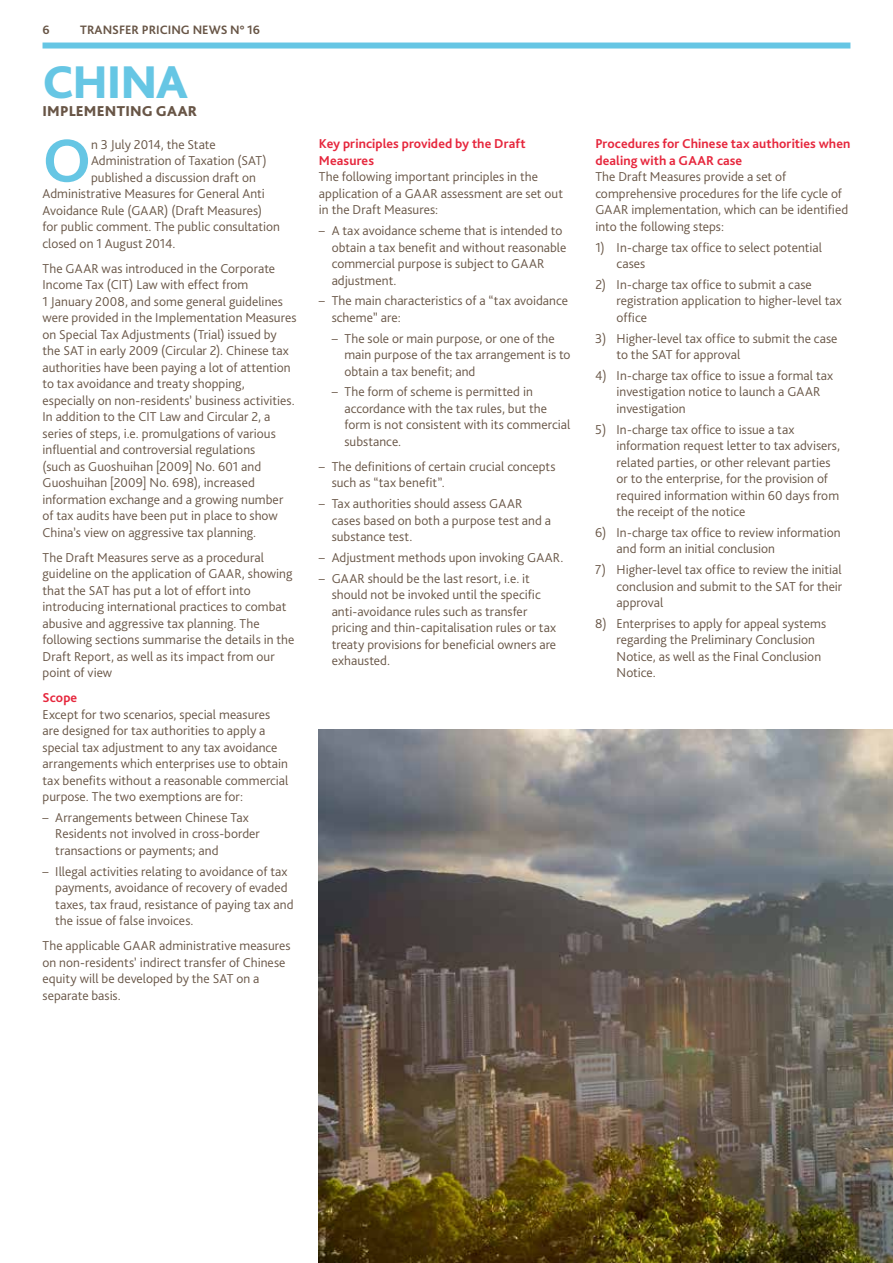
<style>
.page{position:relative;width:893px;height:1263px;background:#fff}
.page>*{position:absolute;margin:0;border:0;box-sizing:border-box;transform-origin:0 0}
.t1{font:700 63.6px "Bliss Pro";color:#66c6e4}
.t2{font:800 48px "Bliss Pro";letter-spacing:-.025em;color:#66c6e4}
.t3{font:800 15px "Bliss Pro";letter-spacing:.015em;color:#685546}
.t4{font:300 13.5px/16.5px "Bliss Pro";letter-spacing:.005em;color:#685546}
.t5{font:700 13.5px/16.5px "Bliss Pro";letter-spacing:.005em;color:#e6263c}
.t6{font:700 12.75px "Bliss Pro";color:#685546}
</style>
<div class="page">
<div style="left:43px;top:43px;width:807px;height:6px;background:#66c6e4"></div>
<img style="left:319px;top:730px;width:574px;height:533px">
<p class="t6" style="left:43px;top:22px;width:9px">6</p>
<p class="t6" style="left:80px;top:22px;width:181px">TRANSFER PRICING NEWS N° 16</p>
<h2 class="t2" style="left:43px;top:52px;width:147px">CHINA</h2>
<p class="t3" style="left:43px;top:102px;width:156px">IMPLEMENTING GAAR</p>
<h1 class="t1" style="left:43px;top:121px;width:50px">O</h1>
<p class="t4" style="left:91px;top:136px;width:126px">n 3 July 2014, the State</p>
<p class="t4" style="left:91px;top:152px;width:177px">Administration of Taxation (SAT)</p>
<p class="t4" style="left:91px;top:169px;width:167px">published a discussion draft on</p>
<p class="t4" style="left:43px;top:185px;width:224px">Administrative Measures for General Anti</p>
<p class="t4" style="left:43px;top:202px;width:221px">Avoidance Rule (GAAR) (Draft Measures)</p>
<p class="t4" style="left:43px;top:218px;width:239px">for public comment. The public consultation</p>
<p class="t4" style="left:43px;top:235px;width:134px">closed on 1 August 2014.</p>
<p class="t4" style="left:43px;top:260px;width:255px">The GAAR was introduced in the Corporate Income Tax (CIT) Law with effect from<br>1 January 2008, and some general guidelines were provided in the Implementation Measures on Special Tax Adjustments (Trial) issued by the SAT in early 2009 (Circular 2). Chinese tax authorities have been paying a lot of attention to tax avoidance and treaty shopping, especially on non-residents’ business activities.<br>In addition to the CIT Law and Circular 2, a series of steps, i.e. promulgations of various influential and controversial regulations<br>(such as Guoshuihan [2009] No. 601 and Guoshuihan [2009] No. 698), increased information exchange and a growing number of tax audits have been put in place to show China’s view on aggressive tax planning.</p>
<p class="t4" style="left:43px;top:548px;width:253px">The Draft Measures serve as a procedural guideline on the application of GAAR, showing that the SAT has put a lot of effort into introducing international practices to combat abusive and aggressive tax planning. The following sections summarise the details in the Draft Report, as well as its impact from our point of view</p>
<p class="t5" style="left:43px;top:689px;width:36px">Scope</p>
<p class="t4" style="left:43px;top:705px;width:247px">Except for two scenarios, special measures are designed for tax authorities to apply a special tax adjustment to any tax avoidance arrangements which enterprises use to obtain tax benefits without a reasonable commercial purpose. The two exemptions are for:</p>
<p class="t4" style="left:55px;top:809px;width:206px;text-indent:-13px">– Arrangements between Chinese Tax<br>Residents not involved in cross-border transactions or payments; and</p>
<p class="t4" style="left:55px;top:862px;width:240px;text-indent:-13px">– Illegal activities relating to avoidance of tax payments, avoidance of recovery of evaded taxes, tax fraud, resistance of paying tax and the issue of false invoices.</p>
<p class="t4" style="left:43px;top:937px;width:250px">The applicable GAAR administrative measures on non-residents’ indirect transfer of Chinese equity will be developed by the SAT on a separate basis.</p>
<p class="t5" style="left:319px;top:135px;width:208px">Key principles provided by the Draft<br>Measures</p>
<p class="t4" style="left:319px;top:168px;width:246px">The following important principles in the application of a GAAR assessment are set out in the Draft Measures:</p>
<p class="t4" style="left:332px;top:222px;width:236px;text-indent:-13px">– A tax avoidance scheme that is intended to obtain a tax benefit and without reasonable commercial purpose is subject to GAAR adjustment.</p>
<p class="t4" style="left:332px;top:292px;width:238px;text-indent:-13px">– The main characteristics of a “tax avoidance scheme” are:</p>
<p class="t4" style="left:344px;top:330px;width:228px;text-indent:-13px">– The sole or main purpose, or one of the main purpose of the tax arrangement is to obtain a tax benefit; and</p>
<p class="t4" style="left:344px;top:383px;width:227px;text-indent:-13px">– The form of scheme is permitted in accordance with the tax rules, but the form is not consistent with its commercial substance.</p>
<p class="t4" style="left:332px;top:458px;width:226px;text-indent:-13px">– The definitions of certain crucial concepts such as “tax benefit”.</p>
<p class="t4" style="left:332px;top:495px;width:221px;text-indent:-13px">– Tax authorities should assess GAAR cases based on both a purpose test and a substance test.</p>
<p class="t4" style="left:319px;top:549px;width:246px">– Adjustment methods upon invoking GAAR.</p>
<p class="t4" style="left:332px;top:570px;width:226px;text-indent:-13px">– GAAR should be the last resort, i.e. it should not be invoked until the specific anti-avoidance rules such as transfer pricing and thin-capitalisation rules or tax treaty provisions for beneficial owners are exhausted.</p>
<p class="t5" style="left:595px;top:135px;width:257px">Procedures for Chinese tax authorities when dealing with a GAAR case</p>
<p class="t4" style="left:595px;top:168px;width:254px">The Draft Measures provide a set of comprehensive procedures for the life cycle of GAAR implementation, which can be identified into the following steps:</p>
<p class="t4" style="left:617px;top:239px;width:207px;text-indent:-21px">1) In-charge tax office to select potential cases</p>
<p class="t4" style="left:617px;top:276px;width:227px;text-indent:-21px">2) In-charge tax office to submit a case registration application to higher-level tax office</p>
<p class="t4" style="left:617px;top:330px;width:222px;text-indent:-21px">3) Higher-level tax office to submit the case to the SAT for approval</p>
<p class="t4" style="left:617px;top:367px;width:218px;text-indent:-21px">4) In-charge tax office to issue a formal tax investigation notice to launch a GAAR investigation</p>
<p class="t4" style="left:617px;top:421px;width:225px;text-indent:-21px">5) In-charge tax office to issue a tax information request letter to tax advisers, related parties, or other relevant parties or to the enterprise, for the provision of required information within 60 days from the receipt of the notice</p>
<p class="t4" style="left:617px;top:524px;width:226px;text-indent:-21px">6) In-charge tax office to review information and form an initial conclusion</p>
<p class="t4" style="left:617px;top:561px;width:227px;text-align:justify;text-indent:-21px">7) Higher-level tax office to review the initial conclusion and submit to the SAT for their approval</p>
<p class="t4" style="left:617px;top:615px;width:211px;text-indent:-21px">8) Enterprises to apply for appeal systems regarding the Preliminary Conclusion<br>Notice, as well as the Final Conclusion<br>Notice.</p>
</div>
